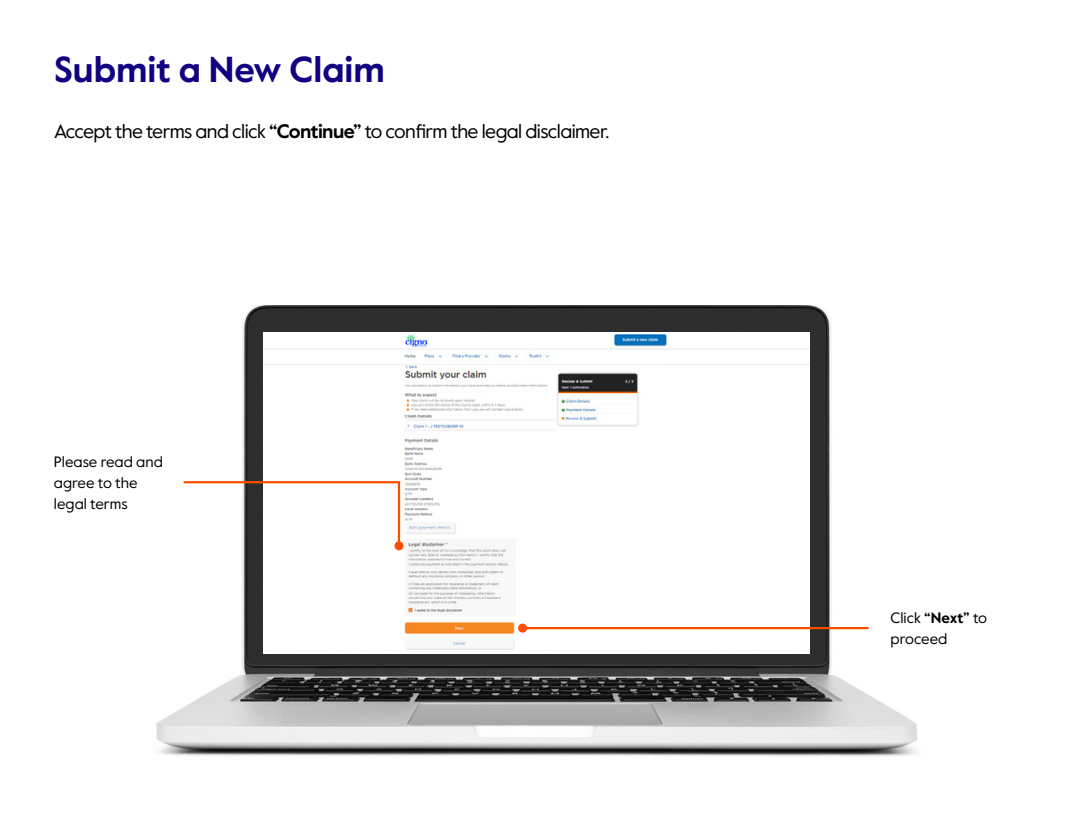
<style>
.page{position:relative;width:1080px;height:830px;background:#fff}
.page>*{position:absolute;margin:0;border:0;box-sizing:border-box;transform-origin:0 0}
.t1{font:700 36px "Value Sans Pro";color:#110081}
.t2{font:19.5px "Value Sans Pro";letter-spacing:-.03em;color:#000}
.t3{font:15px/21px "Value Sans Pro";color:#000}
.s1{font-weight:700}
</style>
<div class="page">
<img style="left:156px;top:305px;width:762px;height:451px">
<img style="left:264px;top:333px;width:545px;height:319px">
<svg style="left:181px;top:480px;width:220px;height:68px"></svg>
<div style="left:394px;top:541px;width:10px;height:9px;background:#ff4d00;border-radius:50%"></div>
<hr style="left:523px;top:626px;width:345px;height:3px;background:#ff4d00">
<div style="left:518px;top:623px;width:9px;height:9px;background:#ff4d00;border-radius:50%"></div>
<h1 class="t1" style="left:54px;top:47px;width:332px">Submit a New Claim</h1>
<p class="t2" style="left:54px;top:120px;width:557px">Accept the terms and click <span class="s1">“Continue”</span> to confirm the legal disclaimer.</p>
<p class="t3" style="left:54px;top:451px;width:110px">Please read and agree to the legal terms</p>
<p class="t3" style="left:891px;top:607px;width:98px">Click <span class="s1">“Next”</span> to proceed</p>
</div>
